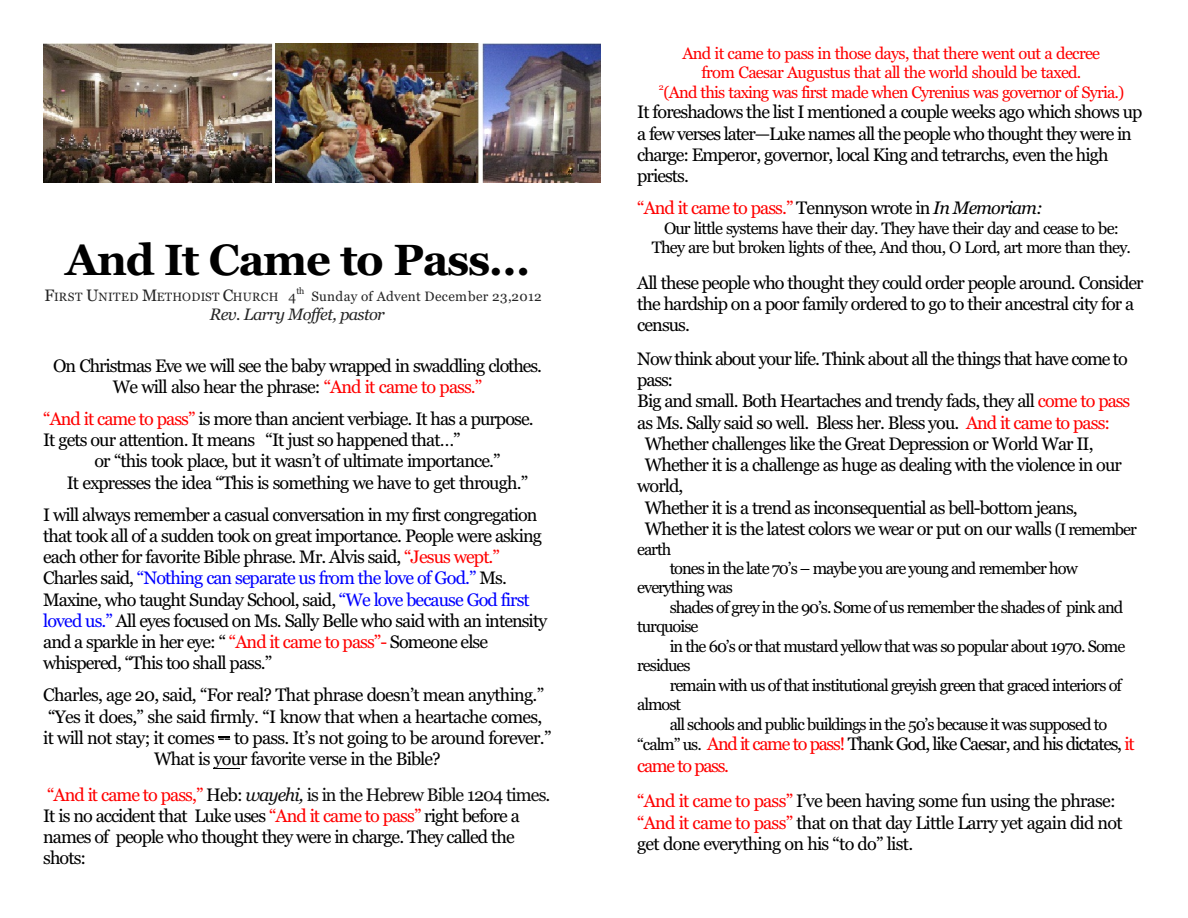
<style>
.page{position:relative;width:1188px;height:918px;background:#fff}
.page>*{position:absolute;margin:0;border:0;box-sizing:border-box;transform-origin:0 0}
.t1{font:700 43.5px "Georgia";letter-spacing:-.03em;color:#000}
.t2{font:18px/21.3px "Georgia";letter-spacing:-.05em;color:#000}
.t3{font:18px/21.3px "Georgia";letter-spacing:-.07em;color:#000}
.t4{font:18px "Georgia";letter-spacing:-.05em;color:#f00}
.t5{font:16.5px/19.5px "Georgia";letter-spacing:-.06em;color:#000;text-align:center}
.t6{font:16.5px/19.5px "Georgia";letter-spacing:-.045em;color:#f00;text-align:center}
.t7{font:italic 16.5px "Georgia";letter-spacing:-.045em;color:#262626}
.t8{font:13.5px "Georgia";letter-spacing:.015em;color:#262626}
.t9{font:9px "Georgia";color:#262626}
.t10{font:9px "Georgia";color:#f00}
.s1{font-size:16.5px}
.s2{font-size:12px}
.s3{color:#f00}
.s4{color:#00f}
.s5{font-style:italic;color:#0d0d0d}
.s6{color:#0d0d0d}
.s7{color:#000}
.s8{font-style:italic;color:#000}
</style>
<div class="page">
<img style="left:43px;top:43px;width:557px;height:140px">
<svg style="left:218px;top:737px;width:12px;height:1px"></svg>
<svg style="left:214px;top:768px;width:26px;height:1px"></svg>
<h1 class="t1" style="left:66px;top:242px;width:466px">And It Came to Pass…</h1>
<p class="t8" style="left:44px;top:291px;width:499px"><span class="s1">F</span><span class="s2">IRST</span> <span class="s1">U</span><span class="s2">NITED</span> <span class="s1">M</span><span class="s2">ETHODIST</span> <span class="s1">C</span><span class="s2">HURCH</span> 4 Sunday of Advent December 23,2012</p>
<p class="t9" style="left:296px;top:288px;width:9px">th</p>
<p class="t7" style="left:210px;top:308px;width:176px">Rev. Larry Moffet, pastor</p>
<p class="t2" style="left:53px;top:356px;width:490px;text-align:center">On Christmas Eve we will see the baby wrapped in swaddling clothes.<br>We will also hear the phrase: <span class="s3">“And it came to pass.”</span></p>
<p class="t2" style="left:43px;top:409px;width:492px"><span class="s3">“And it came to pass”</span> is more than ancient verbiage. It has a purpose.</p>
<p class="t2" style="left:43px;top:431px;width:419px">It gets our attention. It means “It just so happened that…”</p>
<p class="t2" style="left:94px;top:452px;width:408px">or “this took place, but it wasn’t of ultimate importance.”</p>
<p class="t2" style="left:67px;top:473px;width:463px">It expresses the idea “This is something we have to get through.”</p>
<p class="t2" style="left:43px;top:505px;width:506px">I will always remember a casual conversation in my first congregation that took all of a sudden took on great importance. People were asking each other for favorite Bible phrase. Mr. Alvis said, <span class="s3">“Jesus wept.” </span>Charles said, <span class="s4">“Nothing can separate us from the love of God.”</span> Ms.<br>Maxine, who taught Sunday School, said, <span class="s4">“We love because God first loved us.”</span> All eyes focused on Ms. Sally Belle who said with an intensity and a sparkle in her eye: “ <span class="s3">“And it came to pass”-</span> Someone else whispered, “This too shall pass.”</p>
<p class="t2" style="left:43px;top:686px;width:510px;text-align:center">Charles, age 20, said, “For real? That phrase doesn’t mean anything.” “Yes it does,” she said firmly. “I know that when a heartache comes, it will not stay; it comes -- to pass. It’s not going to be around forever.” What is your favorite verse in the Bible?</p>
<p class="t2" style="left:43px;top:785px;width:509px"><span class="s3">“And it came to pass,”</span> Heb: <span class="s5">wayehi,</span> <span class="s6">is in the Hebrew Bible 1204 times</span>.<br>It is no accident that Luke uses <span class="s3">“And it came to pass”</span> right before a names of people who thought they were in charge. They called the shots:</p>
<p class="t6" style="left:663px;top:44px;width:462px">And it came to pass in those days, that there went out a decree<br>from Caesar Augustus that all the world should be taxed.<br>(And this taxing was first made when Cyrenius was governor of Syria.)</p>
<p class="t10" style="left:659px;top:84px;width:7px">2</p>
<p class="t2" style="left:637px;top:103px;width:507px">It foreshadows the list I mentioned a couple weeks ago which shows up a few verses later—Luke names all the people who thought they were in charge: Emperor, governor, local King and tetrarchs, even the high priests.</p>
<p class="t4" style="left:637px;top:201px;width:407px">“And it came to pass.” <span class="s7">Tennyson wrote in</span> <span class="s8">In Memoriam:</span></p>
<p class="t5" style="left:652px;top:220px;width:481px">Our little systems have their day. They have their day and cease to be:<br>They are but broken lights of thee, And thou, O Lord, art more than they.</p>
<p class="t2" style="left:637px;top:273px;width:508px">All these people who thought they could order people around. Consider the hardship on a poor family ordered to go to their ancestral city for a census.</p>
<p class="t2" style="left:637px;top:349px;width:492px">Now think about your life. Think about all the things that have come to</p>
<p class="t2" style="left:637px;top:371px;width:38px">pass:</p>
<p class="t2" style="left:637px;top:392px;width:495px">Big and small. Both Heartaches and trendy fads, they all <span class="s3">come to pass</span></p>
<p class="t2" style="left:637px;top:413px;width:474px">as Ms. Sally said so well. Bless her. Bless you. <span class="s3">And it came to pass:</span></p>
<p class="t2" style="left:645px;top:434px;width:450px">Whether challenges like the Great Depression or World War II,</p>
<p class="t2" style="left:645px;top:456px;width:479px">Whether it is a challenge as huge as dealing with the violence in our</p>
<p class="t2" style="left:637px;top:477px;width:48px">world,</p>
<p class="t2" style="left:645px;top:498px;width:434px">Whether it is a trend as inconsequential as bell-bottom jeans,</p>
<p class="t2" style="left:645px;top:519px;width:494px">Whether it is the latest colors we wear or put on our walls <span class="s1">(I remember</span></p>
<p class="t5" style="left:637px;top:540px;width:36px">earth</p>
<p class="t5" style="left:670px;top:560px;width:410px">tones in the late 70’s – maybe you are young and remember how</p>
<p class="t5" style="left:637px;top:579px;width:97px">everything was</p>
<p class="t5" style="left:670px;top:599px;width:455px">shades of grey in the 90’s. Some of us remember the shades of pink and</p>
<p class="t5" style="left:637px;top:618px;width:63px">turquoise</p>
<p class="t5" style="left:670px;top:638px;width:457px">in the 60’s or that mustard yellow that was so popular about 1970. Some</p>
<p class="t5" style="left:637px;top:657px;width:55px">residues</p>
<p class="t5" style="left:670px;top:676px;width:454px">remain with us of that institutional greyish green that graced interiors of</p>
<p class="t5" style="left:637px;top:696px;width:46px">almost</p>
<p class="t5" style="left:670px;top:715px;width:439px">all schools and public buildings in the 50’s because it was supposed to</p>
<p class="t3" style="left:637px;top:735px;width:499px"><span class="s1">“calm” us.</span> <span class="s3">And it came to pass!</span> Thank God, like Caesar, and his dictates, <span class="s3">it came to pass.</span></p>
<p class="t2" style="left:637px;top:792px;width:487px"><span class="s3">“And it came to pass”</span> I’ve been having some fun using the phrase: <span class="s3">“And it came to pass”</span> that on that day Little Larry yet again did not get done everything on his “to do” list.</p>
</div>
